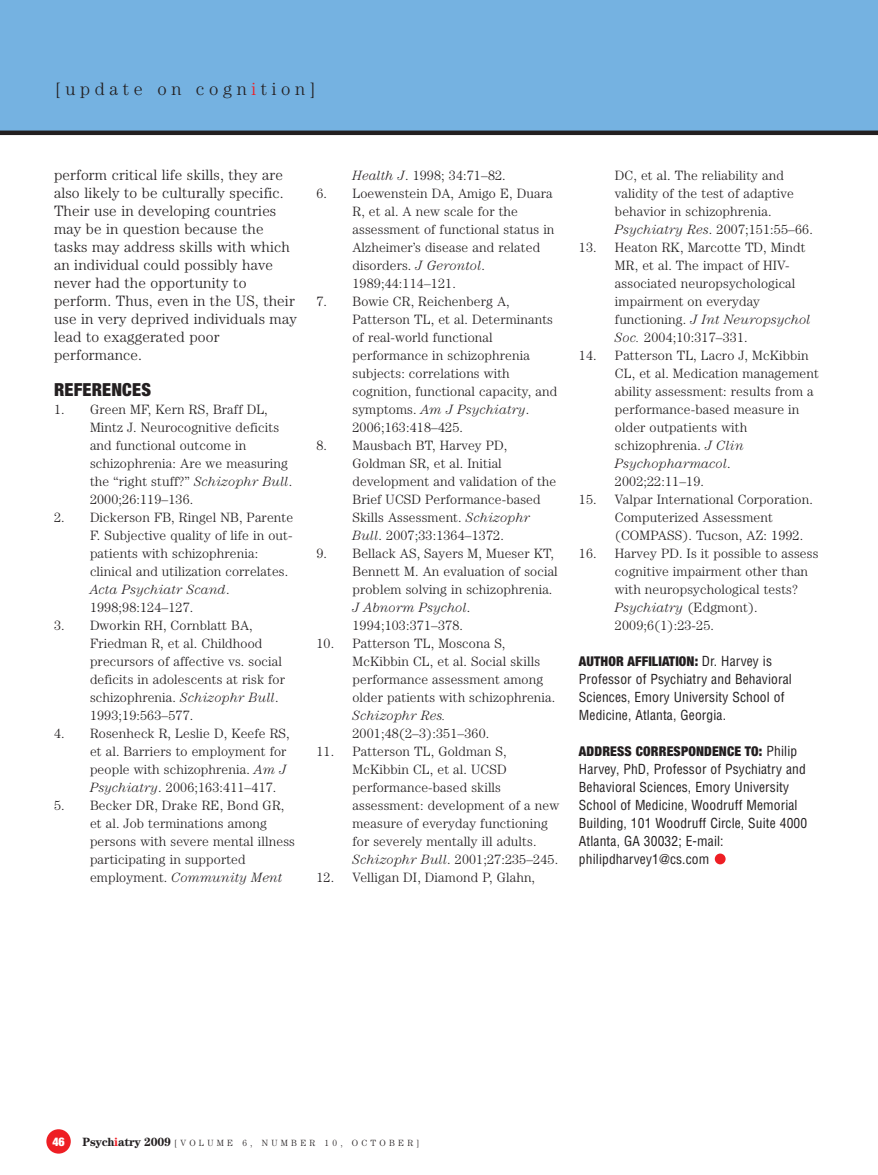
<style>
.page{position:relative;width:878px;height:1175px;background:#fff}
.page>*{position:absolute;margin:0;border:0;box-sizing:border-box;transform-origin:0 0}
.t1{font:300 18px "Century Std";letter-spacing:.26em;color:#231f20}
.t2{font:900 condensed 18px "Helvetica Neue LT Std";letter-spacing:.01em;color:#231f20}
.t3{font:300 15px/18px "Century Std";letter-spacing:.01em;color:#231f20}
.t4{font:300 13.5px/18px "Century Std";letter-spacing:.01em;color:#231f20}
.t5{font:condensed 13.5px/18px "Helvetica";letter-spacing:.01em;color:#231f20}
.t6{font:900 condensed 13.5px "Helvetica Neue LT Std";letter-spacing:.01em;color:#231f20}
.t7{font:italic 300 13.5px "Century Std";letter-spacing:.01em;color:#231f20}
.t8{font:900 condensed 12px "Helvetica Neue LT Std";color:#fff}
.t9{font:300 9px "Century Std";letter-spacing:.365em;color:#231f20}
.s1{color:#ee1e24}
.s2{font-style:italic}
.s3{font-family:"Helvetica";font-weight:400}
.s4{font-weight:700;font-size:12px}
.s5{font-weight:700;font-size:12px;color:#ee1e24}
</style>
<div class="page">
<div style="left:46px;top:1129px;width:25px;height:24px;background:#ee1e24;border-radius:50%"></div>
<div style="left:0;top:0;width:878px;height:133px;background:#75b2e1"></div>
<hr style="left:0;top:131px;width:878px;height:4px;background:#231f20">
<div style="left:714px;top:853px;width:11px;height:11px;background:#ee1e24;border-radius:50%"></div>
<h1 class="t1" style="left:56px;top:82px;width:261px">[update on cogn<span class="s1">i</span>tion]</h1>
<p class="t3" style="left:54px;top:167px;width:244px">perform critical life skills, they are also likely to be culturally specific.<br>Their use in developing countries may be in question because the tasks may address skills with which an individual could possibly have never had the opportunity to perform. Thus, even in the US, their use in very deprived individuals may lead to exaggerated poor performance.</p>
<h1 class="t2" style="left:54px;top:383px;width:98px">REFERENCES</h1>
<p class="t4" style="left:90px;top:402px;width:204px;text-indent:-36px">1. Green MF, Kern RS, Braff DL,<br>Mintz J. Neurocognitive deficits and functional outcome in schizophrenia: Are we measuring the “right stuff?” <span class="s2">Schizophr Bull</span>.<br>2000;26:119–136.</p>
<p class="t4" style="left:90px;top:510px;width:205px;text-indent:-36px">2. Dickerson FB, Ringel NB, Parente<br>F. Subjective quality of life in out&shy;patients with schizophrenia: clinical and utilization correlates.<br><span class="s2">Acta Psychiatr Scand</span>.<br>1998;98:124–127.</p>
<p class="t4" style="left:90px;top:618px;width:196px;text-indent:-36px">3. Dworkin RH, Cornblatt BA,<br>Friedman R, et al. Childhood precursors of affective vs. social deficits in adolescents at risk for schizophrenia. <span class="s2">Schizophr Bull</span>.<br>1993;19:563–577.</p>
<p class="t4" style="left:90px;top:726px;width:201px;text-indent:-36px">4. Rosenheck R, Leslie D, Keefe RS, et al. Barriers to employment for people with schizophrenia. <span class="s2">Am J Psychiatry</span>. 2006;163:411–417.</p>
<p class="t4" style="left:90px;top:798px;width:206px;text-indent:-36px">5. Becker DR, Drake RE, Bond GR, et al. Job terminations among persons with severe mental illness participating in supported employment. <span class="s2">Community Ment</span></p>
<p class="t4" style="left:352px;top:168px;width:155px"><span class="s2">Health J</span>. 1998; 34:71–82.</p>
<p class="t4" style="left:352px;top:186px;width:203px;text-indent:-36px">6. Loewenstein DA, Amigo E, Duara<br>R, et al. A new scale for the assessment of functional status in<br>Alzheimer’s disease and related disorders. <span class="s2">J Gerontol</span>.<br>1989;44:114–121.</p>
<p class="t4" style="left:352px;top:294px;width:206px;text-indent:-36px">7. Bowie CR, Reichenberg A,<br>Patterson TL, et al. Determinants of real-world functional performance in schizophrenia subjects: correlations with cognition, functional capacity, and symptoms. <span class="s2">Am J Psychiatry</span>.<br>2006;163:418–425.</p>
<p class="t4" style="left:352px;top:438px;width:205px;text-indent:-36px">8. Mausbach BT, Harvey PD,<br>Goldman SR, et al. Initial development and validation of the<br>Brief UCSD Performance-based<br>Skills Assessment. <span class="s2">Schizophr<br>Bull</span>. 2007;33:1364–1372.</p>
<p class="t4" style="left:352px;top:546px;width:207px;text-indent:-36px">9. Bellack AS, Sayers M, Mueser KT,<br>Bennett M. An evaluation of social problem solving in schizophrenia.<br><span class="s2">J Abnorm Psychol</span>.<br>1994;103:371–378.</p>
<p class="t4" style="left:352px;top:636px;width:204px;text-indent:-36px">10. Patterson TL, Moscona S,<br>McKibbin CL, et al. Social skills performance assessment among older patients with schizophrenia.</p>
<p class="t7" style="left:352px;top:711px;width:95px">Schizophr Res.</p>
<p class="t4" style="left:352px;top:726px;width:138px">2001;48(2–3):351–360.</p>
<p class="t4" style="left:352px;top:744px;width:208px;text-indent:-36px">11. Patterson TL, Goldman S,<br>McKibbin CL, et al. UCSD performance-based skills assessment: development of a new measure of everyday functioning for severely mentally ill adults.<br><span class="s2">Schizophr Bull</span>. 2001;27:235–245.</p>
<p class="t4" style="left:316px;top:870px;width:220px">12. Velligan DI, Diamond P, Glahn,</p>
<p class="t4" style="left:615px;top:168px;width:199px">DC, et al. The reliability and validity of the test of adaptive behavior in schizophrenia.<br><span class="s2">Psychiatry Res</span>. 2007;151:55–66.</p>
<p class="t4" style="left:615px;top:240px;width:197px;text-indent:-36px">13. Heaton RK, Marcotte TD, Mindt<br>MR, et al. The impact of HIV&shy;associated neuropsychological impairment on everyday functioning. <span class="s2">J Int Neuropsychol<br>Soc.</span> 2004;10:317–331.</p>
<p class="t4" style="left:615px;top:348px;width:205px;text-indent:-36px">14. Patterson TL, Lacro J, McKibbin<br>CL, et al. Medication management ability assessment: results from a performance-based measure in older outpatients with schizophrenia. <span class="s2">J Clin<br>Psychopharmacol</span>.<br>2002;22:11–19.</p>
<p class="t4" style="left:615px;top:492px;width:199px;text-indent:-36px">15. Valpar International Corporation.<br>Computerized Assessment (COMPASS). Tucson, AZ: 1992.</p>
<p class="t4" style="left:615px;top:546px;width:205px;text-indent:-36px">16. Harvey PD. Is it possible to assess cognitive impairment other than with neuropsychological tests?<br><span class="s2">Psychiatry</span> (Edgmont).<br>2009;6(1):23-25.</p>
<p class="t6" style="left:579px;top:656px;width:194px">AUTHOR AFFILIATION: <span class="s3">Dr. Harvey is</span></p>
<p class="t5" style="left:579px;top:670px;width:214px">Professor of Psychiatry and Behavioral<br>Sciences, Emory University School of<br>Medicine, Atlanta, Georgia.</p>
<p class="t6" style="left:579px;top:746px;width:220px">ADDRESS CORRESPONDENCE TO: <span class="s3">Philip</span></p>
<p class="t5" style="left:579px;top:760px;width:230px">Harvey, PhD, Professor of Psychiatry and Behavioral Sciences, Emory University School of Medicine, Woodruff Memorial Building, 101 Woodruff Circle, Suite 4000<br>Atlanta, GA 30032; E-mail: philipdharvey1@cs.com</p>
<p class="t8" style="left:52px;top:1137px;width:14px">46</p>
<p class="t9" style="left:82px;top:1139px;width:338px"><span class="s4">Psych</span><span class="s5">i</span><span class="s4">atry 2009</span>[VOLUME 6, NUMBER 10, OCTOBER]</p>
</div>
